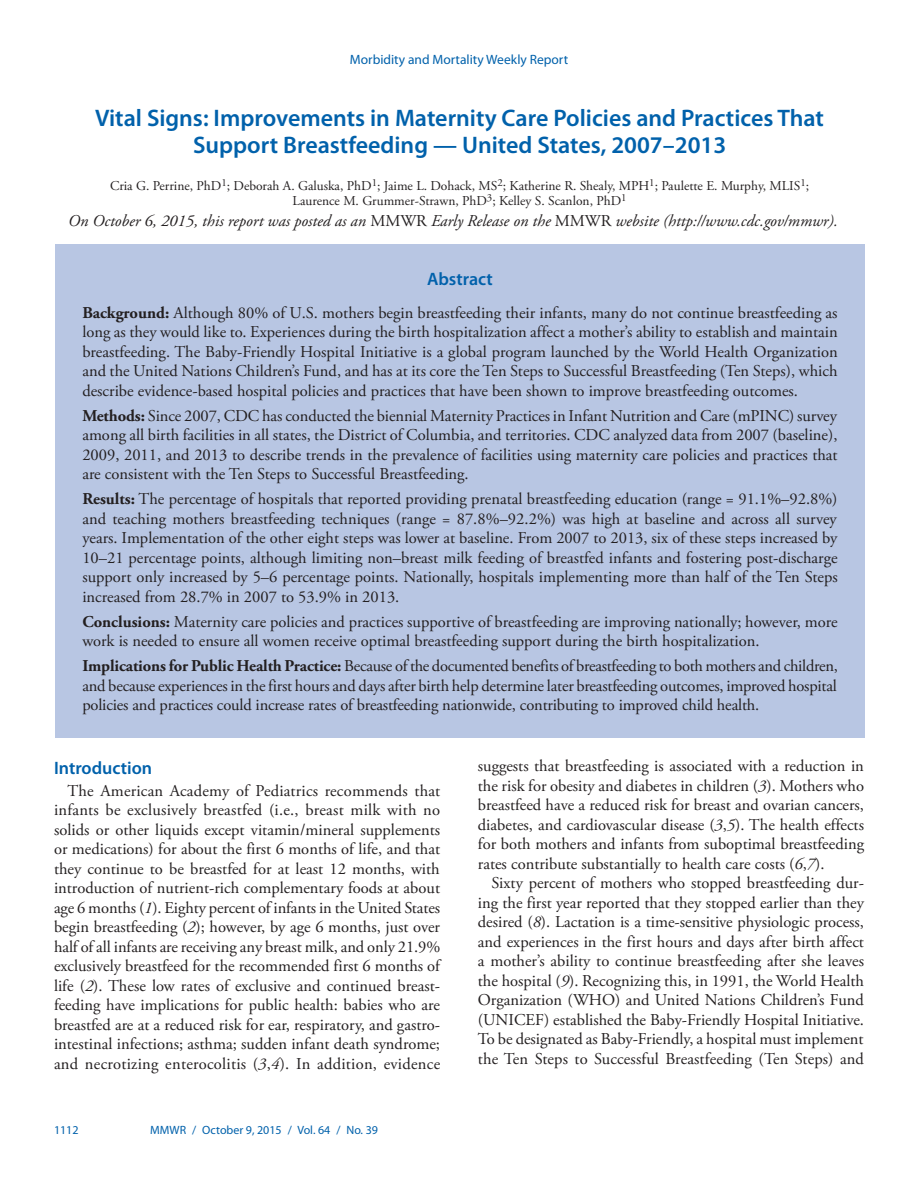
<style>
.page{position:relative;width:918px;height:1188px;background:#fff}
.page>*{position:absolute;margin:0;border:0;box-sizing:border-box;transform-origin:0 0}
.Report_Title{font:600 24px/27px "Myriad Pro";color:#0161ab;text-align:center}
.Heading_1{font:600 18px "Myriad Pro";color:#0161ab}
.Summary_Abstract_Tit{font:600 18px "Myriad Pro";color:#0161ab}
.Summary_Abstract_Tex{font:16.5px/19.5px "Adobe Garamond Pro";color:#231f20;text-align:justify}
.Paragraph{font:16.5px/19.5px "Adobe Garamond Pro";letter-spacing:.005em;color:#231f20;text-align:justify}
.t1{font:italic 16.5px "Adobe Garamond Pro";color:#231f20}
.Author_Names{font:13.5px/15px "Adobe Garamond Pro";color:#231f20;text-align:center}
.t2{font:13.5px "Myriad Pro";color:#0161ab}
.t3{font:12px "Myriad Pro";color:#0161ab}
.s1{font-style:normal}
.s2{font-weight:700}
.s3{font-style:italic}
</style>
<div class="page">
<div style="left:55px;top:244px;width:810px;height:494px;background:#b8c6e3"></div>
<p class="t2" style="left:350px;top:51px;width:220px">Morbidity and Mortality Weekly Report</p>
<p class="Report_Title" style="left:95px;top:104px;width:730px">Vital Signs: Improvements in Maternity Care Policies and Practices That<br>Support Breastfeeding — United States, 2007–2013</p>
<p class="Author_Names" style="left:110px;top:178px;width:701px">Cria G. Perrine, PhD<sup>1</sup>; Deborah A. Galuska, PhD<sup>1</sup>; Jaime L. Dohack, MS<sup>2</sup>; Katherine R. Shealy, MPH<sup>1</sup>; Paulette E. Murphy, MLIS<sup>1</sup>;<br>Laurence M. Grummer-Strawn, PhD<sup>3</sup>; Kelley S. Scanlon, PhD<sup>1</sup></p>
<p class="t1" style="left:68px;top:211px;width:771px">On October 6, 2015, this report was posted as an <span class="s1">MMWR</span> Early Release on the <span class="s1">MMWR</span> website (http://www.cdc.gov/mmwr).</p>
<p class="Summary_Abstract_Tit" style="left:427px;top:267px;width:67px">Abstract</p>
<p class="Summary_Abstract_Tex" style="left:82px;top:304px;width:757px"><span class="s2">Background:</span> Although 80% of U.S. mothers begin breastfeeding their infants, many do not continue breastfeeding as long as they would like to. Experiences during the birth hospitalization affect a mother’s ability to establish and maintain breastfeeding. The Baby-Friendly Hospital Initiative is a global program launched by the World Health Organization and the United Nations Children’s Fund, and has at its core the Ten Steps to Successful Breastfeeding (Ten Steps), which describe evidence-based hospital policies and practices that have been shown to improve breastfeeding outcomes.</p>
<p class="Summary_Abstract_Tex" style="left:82px;top:406px;width:757px"><span class="s2">Methods:</span> Since 2007, CDC has conducted the biennial Maternity Practices in Infant Nutrition and Care (mPINC) survey among all birth facilities in all states, the District of Columbia, and territories. CDC analyzed data from 2007 (baseline), 2009, 2011, and 2013 to describe trends in the prevalence of facilities using maternity care policies and practices that are consistent with the Ten Steps to Successful Breastfeeding.</p>
<p class="Summary_Abstract_Tex" style="left:82px;top:490px;width:757px"><span class="s2">Results:</span> The percentage of hospitals that reported providing prenatal breastfeeding education (range = 91.1%–92.8%) and teaching mothers breastfeeding techniques (range = 87.8%–92.2%) was high at baseline and across all survey years. Implementation of the other eight steps was lower at baseline. From 2007 to 2013, six of these steps increased by 10–21 percentage points, although limiting non–breast milk feeding of breastfed infants and fostering post-discharge support only increased by 5–6 percentage points. Nationally, hospitals implementing more than half of the Ten Steps increased from 28.7% in 2007 to 53.9% in 2013.</p>
<p class="Summary_Abstract_Tex" style="left:82px;top:612px;width:757px"><span class="s2">Conclusions:</span> Maternity care policies and practices supportive of breastfeeding are improving nationally; however, more work is needed to ensure all women receive optimal breastfeeding support during the birth hospitalization.</p>
<p class="Summary_Abstract_Tex" style="left:82px;top:657px;width:757px"><span class="s2">Implications for Public Health Practice:</span> Because of the documented benefits of breastfeeding to both mothers and children, and because experiences in the first hours and days after birth help determine later breastfeeding outcomes, improved hospital policies and practices could increase rates of breastfeeding nationwide, contributing to improved child health.</p>
<p class="Heading_1" style="left:54px;top:757px;width:100px">Introduction</p>
<p class="Paragraph" style="left:54px;top:781px;width:388px;text-indent:13px">The American Academy of Pediatrics recommends that infants be exclusively breastfed (i.e., breast milk with no solids or other liquids except vitamin/mineral supplements or medications) for about the first 6 months of life, and that they continue to be breastfed for at least 12 months, with introduction of nutrient-rich complementary foods at about age 6 months (<span class="s3">1</span>). Eighty percent of infants in the United States begin breastfeeding (<span class="s3">2</span>); however, by age 6 months, just over half of all infants are receiving any breast milk, and only 21.9% exclusively breastfeed for the recommended first 6 months of life (<span class="s3">2</span>). These low rates of exclusive and continued breast&shy;feeding have implications for public health: babies who are breastfed are at a reduced risk for ear, respiratory, and gastro&shy;intestinal infections; asthma; sudden infant death syndrome; and necrotizing enterocolitis (<span class="s3">3</span>,<span class="s3">4</span>). In addition, evidence</p>
<p class="t3" style="left:54px;top:1123px;width:26px">1112</p>
<p class="t3" style="left:150px;top:1123px;width:229px">MMWR / October 9, 2015 / Vol. 64 / No. 39</p>
<p class="Paragraph" style="left:478px;top:757px;width:388px">suggests that breastfeeding is associated with a reduction in the risk for obesity and diabetes in children (<span class="s3">3</span>). Mothers who breastfeed have a reduced risk for breast and ovarian cancers, diabetes, and cardiovascular disease (<span class="s3">3</span>,<span class="s3">5</span>). The health effects for both mothers and infants from suboptimal breastfeeding rates contribute substantially to health care costs (<span class="s3">6</span>,<span class="s3">7</span>).</p>
<p class="Paragraph" style="left:478px;top:874px;width:388px;text-indent:13px">Sixty percent of mothers who stopped breastfeeding dur&shy;ing the first year reported that they stopped earlier than they desired (<span class="s3">8</span>). Lactation is a time-sensitive physiologic process, and experiences in the first hours and days after birth affect a mother’s ability to continue breastfeeding after she leaves the hospital (<span class="s3">9</span>). Recognizing this, in 1991, the World Health Organization (WHO) and United Nations Children’s Fund (UNICEF) established the Baby-Friendly Hospital Initiative.<br>To be designated as Baby-Friendly, a hospital must implement the Ten Steps to Successful Breastfeeding (Ten Steps) and</p>
</div>
